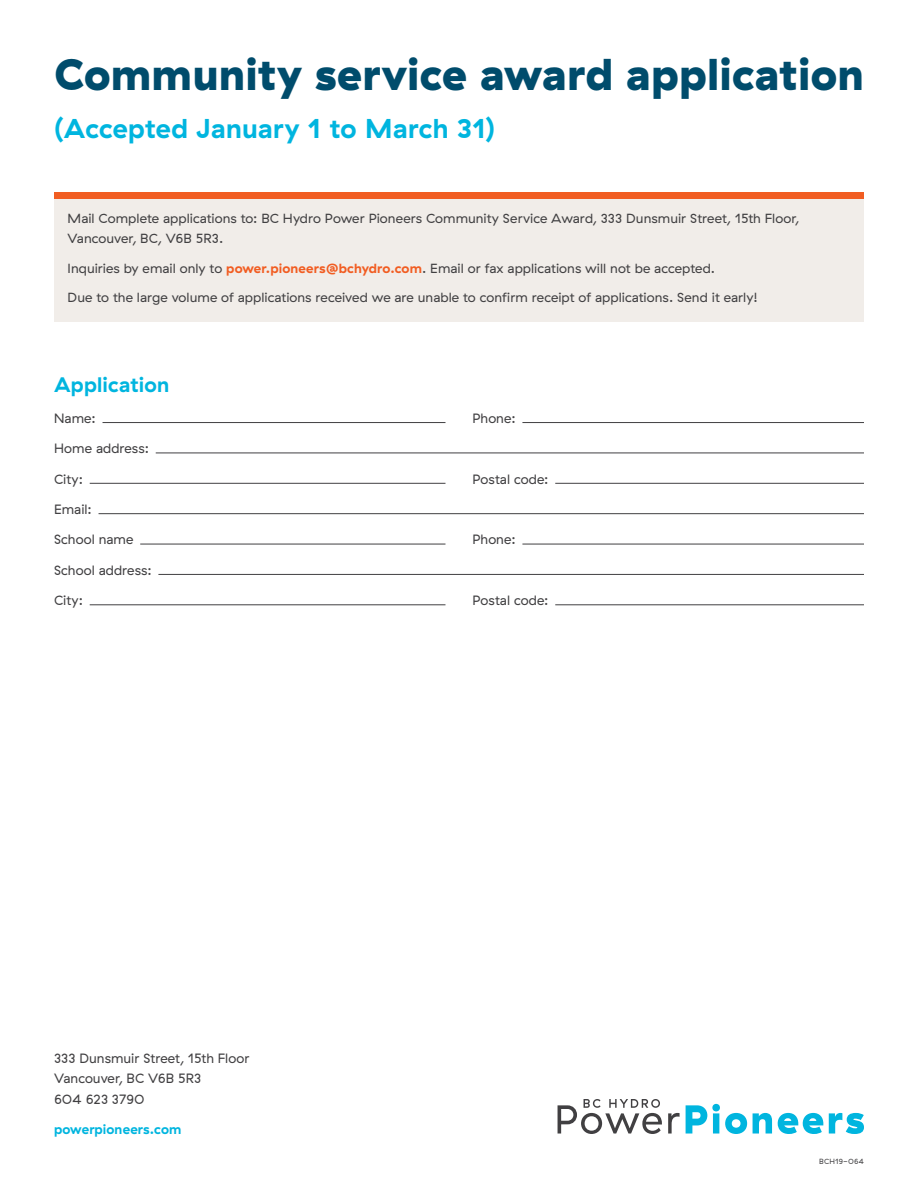
<style>
.page{position:relative;width:918px;height:1188px;background:#fff}
.page>*{position:absolute;margin:0;border:0;box-sizing:border-box;transform-origin:0 0}
.t1{font:900 44.55px "GT Haptik";letter-spacing:.01em;color:#004c6c}
.t2{font:700 27.3px "GT Haptik";letter-spacing:.01em;color:#00b5df}
.t3{font:700 21px "GT Haptik";letter-spacing:.01em;color:#00b5df}
.t4{font:13.5px/20.2px "GT Haptik";letter-spacing:.005em;color:#414042}
.t5{font:700 13.5px "GT Haptik";letter-spacing:.01em;color:#00b5df}
.t6{font:13.2px/19.8px "GT Haptik";color:#414042}
.t7{font:7.5px "GT Haptik";letter-spacing:.025em;color:#414042}
.s1{font-weight:700;color:#f15d22}
</style>
<div class="page">
<hr style="left:103px;top:422px;width:343px;height:1px;background:#414042">
<hr style="left:522px;top:422px;width:342px;height:1px;background:#414042">
<hr style="left:156px;top:453px;width:708px;height:1px;background:#414042">
<hr style="left:90px;top:483px;width:355px;height:1px;background:#414042">
<hr style="left:555px;top:483px;width:309px;height:1px;background:#414042">
<hr style="left:99px;top:513px;width:765px;height:1px;background:#414042">
<hr style="left:140px;top:544px;width:305px;height:1px;background:#414042">
<hr style="left:522px;top:544px;width:342px;height:1px;background:#414042">
<hr style="left:158px;top:574px;width:706px;height:1px;background:#414042">
<hr style="left:90px;top:604px;width:355px;height:1px;background:#414042">
<hr style="left:555px;top:604px;width:309px;height:1px;background:#414042">
<svg style="left:668px;top:1113px;width:12px;height:21px"></svg>
<svg style="left:686px;top:1104px;width:61px;height:30px"></svg>
<svg style="left:753px;top:1113px;width:19px;height:21px"></svg>
<svg style="left:778px;top:1113px;width:45px;height:21px"></svg>
<svg style="left:829px;top:1113px;width:35px;height:21px"></svg>
<svg style="left:558px;top:1099px;width:104px;height:35px"></svg>
<div style="left:54px;top:199px;width:810px;height:122px;background:#f1ede9"></div>
<div style="left:54px;top:192px;width:810px;height:7px;background:#f15d22"></div>
<h1 class="t1" style="left:54px;top:45px;width:812px">Community service award application</h1>
<h2 class="t2" style="left:54px;top:112px;width:443px">(Accepted January 1 to March 31)</h2>
<p class="t6" style="left:68px;top:209px;width:733px">Mail Complete applications to: BC Hydro Power Pioneers Community Service Award, 333 Dunsmuir Street, 15th Floor,<br>Vancouver, BC, V6B 5R3.</p>
<p class="t6" style="left:68px;top:258px;width:649px">Inquiries by email only to <span class="s1">power.pioneers@bchydro.com</span>. Email or fax applications will not be accepted.</p>
<p class="t6" style="left:68px;top:288px;width:692px">Due to the large volume of applications received we are unable to confirm receipt of applications. Send it early!</p>
<h3 class="t3" style="left:54px;top:372px;width:117px">Application</h3>
<p class="t4" style="left:54px;top:408px;width:43px">Name:</p>
<p class="t4" style="left:472px;top:408px;width:45px">Phone:</p>
<p class="t4" style="left:54px;top:439px;width:96px">Home address:</p>
<p class="t4" style="left:54px;top:469px;width:30px">City:</p>
<p class="t4" style="left:472px;top:469px;width:78px">Postal code:</p>
<p class="t4" style="left:54px;top:499px;width:39px">Email:</p>
<p class="t4" style="left:54px;top:530px;width:81px">School name</p>
<p class="t4" style="left:472px;top:530px;width:45px">Phone:</p>
<p class="t4" style="left:54px;top:560px;width:99px">School address:</p>
<p class="t4" style="left:54px;top:591px;width:30px">City:</p>
<p class="t4" style="left:472px;top:591px;width:78px">Postal code:</p>
<p class="t4" style="left:54px;top:1048px;width:197px">333 Dunsmuir Street, 15th Floor<br>Vancouver, BC V6B 5R3<br>604 623 3790</p>
<p class="t5" style="left:54px;top:1121px;width:129px">powerpioneers.com</p>
<p class="t7" style="left:819px;top:1157px;width:46px">BCH19-064</p>
</div>
